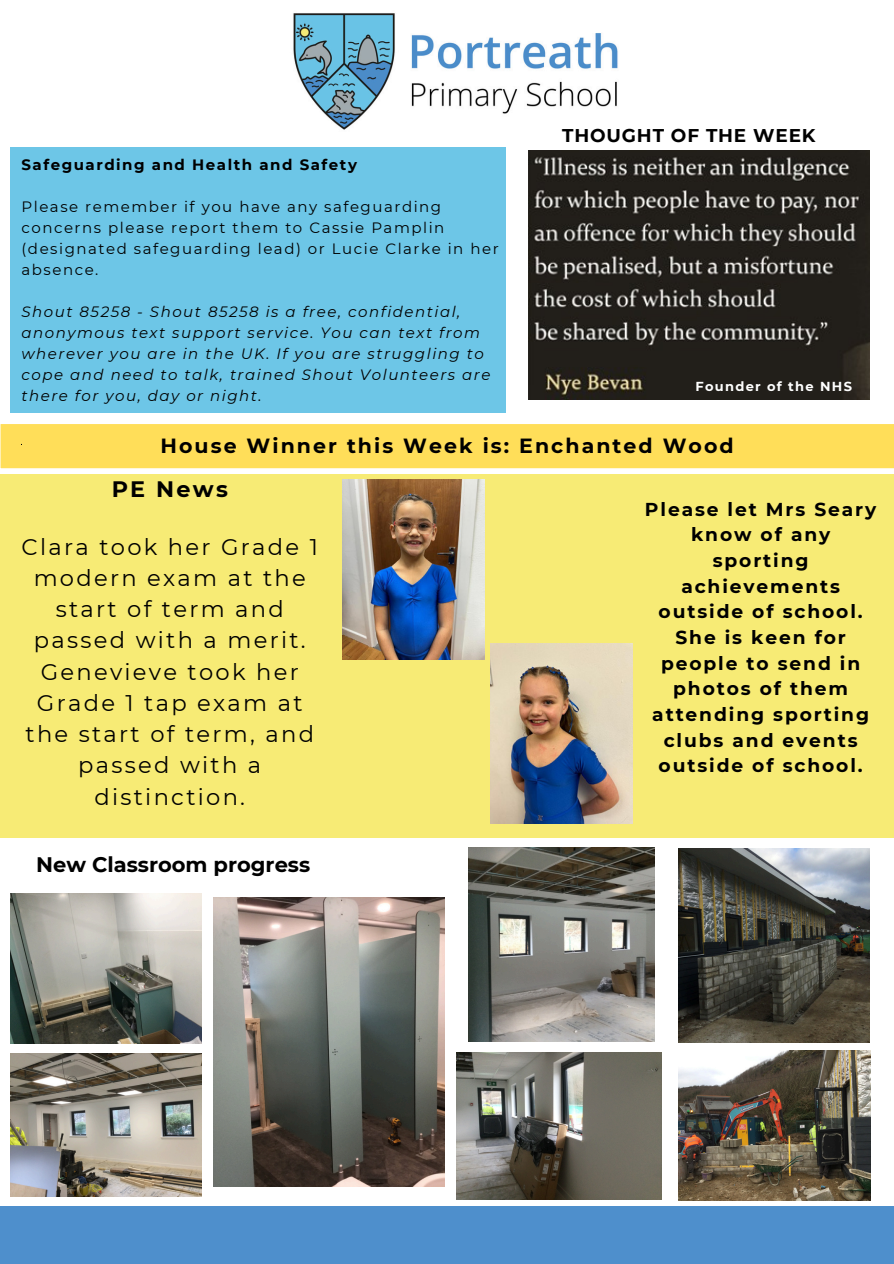
<style>
.page{position:relative;width:894px;height:1264px;background:#fff}
.page>*{position:absolute;margin:0;border:0;box-sizing:border-box;transform-origin:0 0}
.t1{font:22.65px/31.2px "Montserrat";letter-spacing:.1em;color:#000;text-align:center}
.t2{font:700 22.35px "Montserrat";letter-spacing:.1em;color:#000}
.t3{font:700 21px "Montserrat";color:#000}
.t4{font:700 20.55px "Montserrat";letter-spacing:.1em;color:#000}
.t5{font:700 18.6px/25.7px "Montserrat";letter-spacing:.1em;color:#000;text-align:center}
.t6{font:700 18.45px "Montserrat";letter-spacing:.045em;color:#000}
.t7{font:italic 15px/21px "Montserrat";letter-spacing:.1em;color:#000}
.t8{font:15px/21px "Montserrat";letter-spacing:.1em;color:#000}
.t9{font:700 15px "Montserrat";letter-spacing:.1em;color:#000}
.t10{font:700 13.05px "Montserrat";letter-spacing:.1em;color:#fff}
</style>
<div class="page">
<div style="left:0;top:1206px;width:893px;height:57px;background:#4e8fcc"></div>
<img style="left:293px;top:13px;width:325px;height:117px">
<div style="left:10px;top:148px;width:495px;height:265px;background:#6dc6e7"></div>
<div style="left:0;top:474px;width:893px;height:363px;background:#f7eb75"></div>
<div style="left:0;top:424px;width:893px;height:45px;background:#ffde59"></div>
<img style="left:214px;top:897px;width:230px;height:289px">
<img style="left:10px;top:1053px;width:192px;height:143px">
<img style="left:678px;top:848px;width:191px;height:194px">
<img style="left:468px;top:847px;width:186px;height:194px">
<img style="left:10px;top:894px;width:192px;height:149px">
<img style="left:457px;top:1052px;width:204px;height:147px">
<img style="left:678px;top:1050px;width:191px;height:149px">
<img style="left:528px;top:151px;width:341px;height:248px">
<img style="left:342px;top:479px;width:142px;height:180px">
<img style="left:490px;top:643px;width:142px;height:180px">
<p class="t9" style="left:22px;top:156px;width:337px">Safeguarding and Health and Safety</p>
<h5 class="t8" style="left:22px;top:196px;width:478px">Please remember if you have any safeguarding concerns please report them to Cassie Pamplin (designated safeguarding lead) or Lucie Clarke in her absence.</h5>
<h6 class="t7" style="left:22px;top:301px;width:470px">Shout 85258 - Shout 85258 is a free, confidential, anonymous text support service. You can text from wherever you are in the UK. If you are struggling to cope and need to talk, trained Shout Volunteers are there for you, day or night.</h6>
<p class="t6" style="left:562px;top:124px;width:255px">THOUGHT OF THE WEEK</p>
<h2 class="t10" style="left:695px;top:378px;width:158px">Founder of the NHS</h2>
<p class="t4" style="left:160px;top:433px;width:574px">House Winner this Week is: Enchanted Wood</p>
<p class="t2" style="left:112px;top:475px;width:118px">PE News</p>
<h3 class="t1" style="left:22px;top:531px;width:298px">Clara took her Grade 1 modern exam at the start of term and passed with a merit.<br>Genevieve took her<br>Grade 1 tap exam at the start of term, and passed with a distinction.</h3>
<h1 class="t3" style="left:36px;top:852px;width:275px">New Classroom progress</h1>
<h1 class="t5" style="left:644px;top:496px;width:233px">Please let Mrs Seary know of any sporting achievements outside of school.<br>She is keen for people to send in photos of them attending sporting clubs and events outside of school.</h1>
</div>
